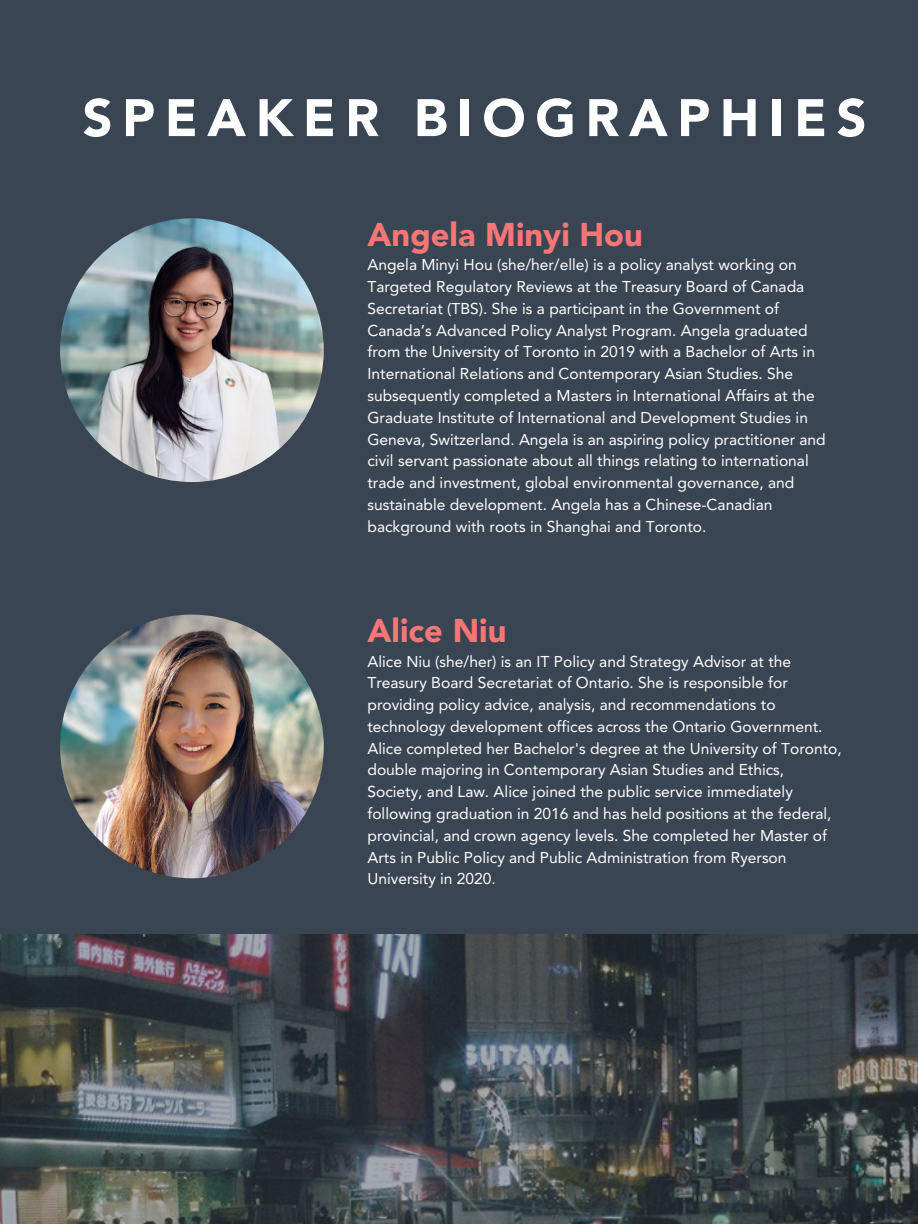
<style>
.page{position:relative;width:918px;height:1224px;background:#394553}
.page>*{position:absolute;margin:0;border:0;box-sizing:border-box;transform-origin:0 0}
.t1{font:900 52.2px "Avenir LT Std";letter-spacing:.185em;color:#fff}
.t2{font:900 32.55px "Avenir LT Std";color:#fa7575}
.t3{font:15.6px/21.8px "Avenir LT Std";color:#fff}
</style>
<div class="page">
<img style="left:0;top:935px;width:918px;height:289px">
<img style="left:60px;top:218px;width:264px;height:264px;border-radius:50%">
<img style="left:60px;top:615px;width:264px;height:263px;border-radius:50%">
<p class="t1" style="left:83px;top:97px;width:785px">SPEAKER BIOGRAPHIES</p>
<p class="t2" style="left:367px;top:221px;width:277px">Angela Minyi Hou</p>
<p class="t3" style="left:367px;top:255px;width:460px">Angela Minyi Hou (she/her/elle) is a policy analyst working on Targeted Regulatory Reviews at the Treasury Board of Canada Secretariat (TBS). She is a participant in the Government of Canada’s Advanced Policy Analyst Program. Angela graduated from the University of Toronto in 2019 with a Bachelor of Arts in International Relations and Contemporary Asian Studies. She subsequently completed a Masters in International Affairs at the Graduate Institute of International and Development Studies in Geneva, Switzerland. Angela is an aspiring policy practitioner and civil servant passionate about all things relating to international trade and investment, global environmental governance, and sustainable development. Angela has a Chinese-Canadian background with roots in Shanghai and Toronto.</p>
<p class="t2" style="left:367px;top:618px;width:140px">Alice Niu</p>
<p class="t3" style="left:367px;top:652px;width:476px">Alice Niu (she/her) is an IT Policy and Strategy Advisor at the Treasury Board Secretariat of Ontario. She is responsible for providing policy advice, analysis, and recommendations to technology development offices across the Ontario Government.<br>Alice completed her Bachelor's degree at the University of Toronto, double majoring in Contemporary Asian Studies and Ethics, Society, and Law. Alice joined the public service immediately following graduation in 2016 and has held positions at the federal, provincial, and crown agency levels. She completed her Master of Arts in Public Policy and Public Administration from Ryerson University in 2020.</p>
</div>
